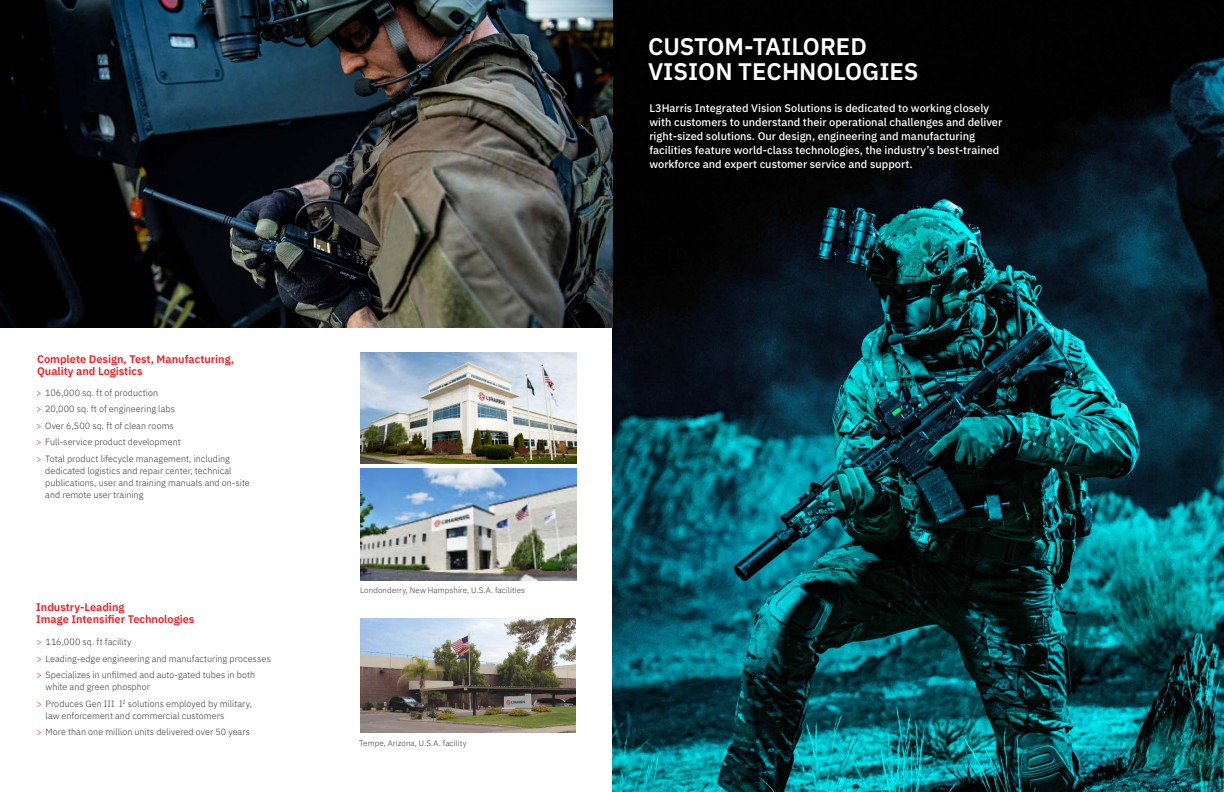
<style>
.page{position:relative;width:1224px;height:792px;background:#fff}
.page>*{position:absolute;margin:0;border:0;box-sizing:border-box;transform-origin:0 0}
.t1{font:600 24px/25px "IBM Plex Sans";color:#fff}
.t2{font:500 11px/14px "IBM Plex Sans";color:#fff}
.t3{font:600 11px/12px "IBM Plex Sans";color:#ed1d24}
.t4{font:300 9px/16.5px "IBM Plex Sans";letter-spacing:.005em;color:#333334}
.t5{font:300 8px "IBM Plex Sans";letter-spacing:.01em;color:#333334}
.s1{color:#ed1d24}
</style>
<div class="page">
<img style="left:612px;top:0;width:612px;height:792px">
<img style="left:0;top:0;width:612px;height:328px">
<img style="left:360px;top:619px;width:216px;height:114px">
<img style="left:360px;top:468px;width:216px;height:113px">
<img style="left:360px;top:353px;width:216px;height:111px">
<p class="t3" style="left:37px;top:352px;width:199px">Complete Design, Test, Manufacturing,<br>Quality and Logistics</p>
<p class="t4" style="left:36px;top:383px;width:195px"><span class="s1">&gt;</span> 106,000 sq. ft of production<br><span class="s1">&gt;</span> 20,000 sq. ft of engineering labs<br><span class="s1">&gt;</span> Over 6,500 sq. ft of clean rooms<br><span class="s1">&gt;</span> Full-service product development<br><span class="s1">&gt;</span> Total product lifecycle management, including</p>
<p class="t4" style="left:45px;top:464px;width:206px;line-height:12px">dedicated logistics and repair center, technical publications, user and training manuals and on-site and remote user training</p>
<p class="t3" style="left:36px;top:601px;width:160px">Industry-Leading<br>Image Intensifier Technologies</p>
<p class="t4" style="left:37px;top:633px;width:236px"><span class="s1">&gt;</span> 116,000 sq. ft facility<br><span class="s1">&gt;</span> Leading-edge engineering and manufacturing processes <span class="s1">&gt;</span> Specializes in unfilmed and auto-gated tubes in both</p>
<p class="t4" style="left:37px;top:678px;width:217px;text-indent:9px">white and green phosphor<br><span class="s1">&gt;</span> Produces Gen III I<sup>2</sup> solutions employed by military,</p>
<p class="t4" style="left:37px;top:707px;width:215px;text-indent:9px">law enforcement and commercial customers<br><span class="s1">&gt;</span> More than one million units delivered over 50 years</p>
<p class="t5" style="left:360px;top:584px;width:166px">Londonderry, New Hampshire, U.S.A. facilities</p>
<p class="t5" style="left:359px;top:737px;width:109px">Tempe, Arizona, U.S.A. facility</p>
<h1 class="t1" style="left:648px;top:32px;width:272px">CUSTOM-TAILORED<br>VISION TECHNOLOGIES</h1>
<p class="t2" style="left:649px;top:100px;width:354px">L3Harris Integrated Vision Solutions is dedicated to working closely with customers to understand their operational challenges and deliver right-sized solutions. Our design, engineering and manufacturing facilities feature world-class technologies, the industry’s best-trained workforce and expert customer service and support.</p>
</div>
